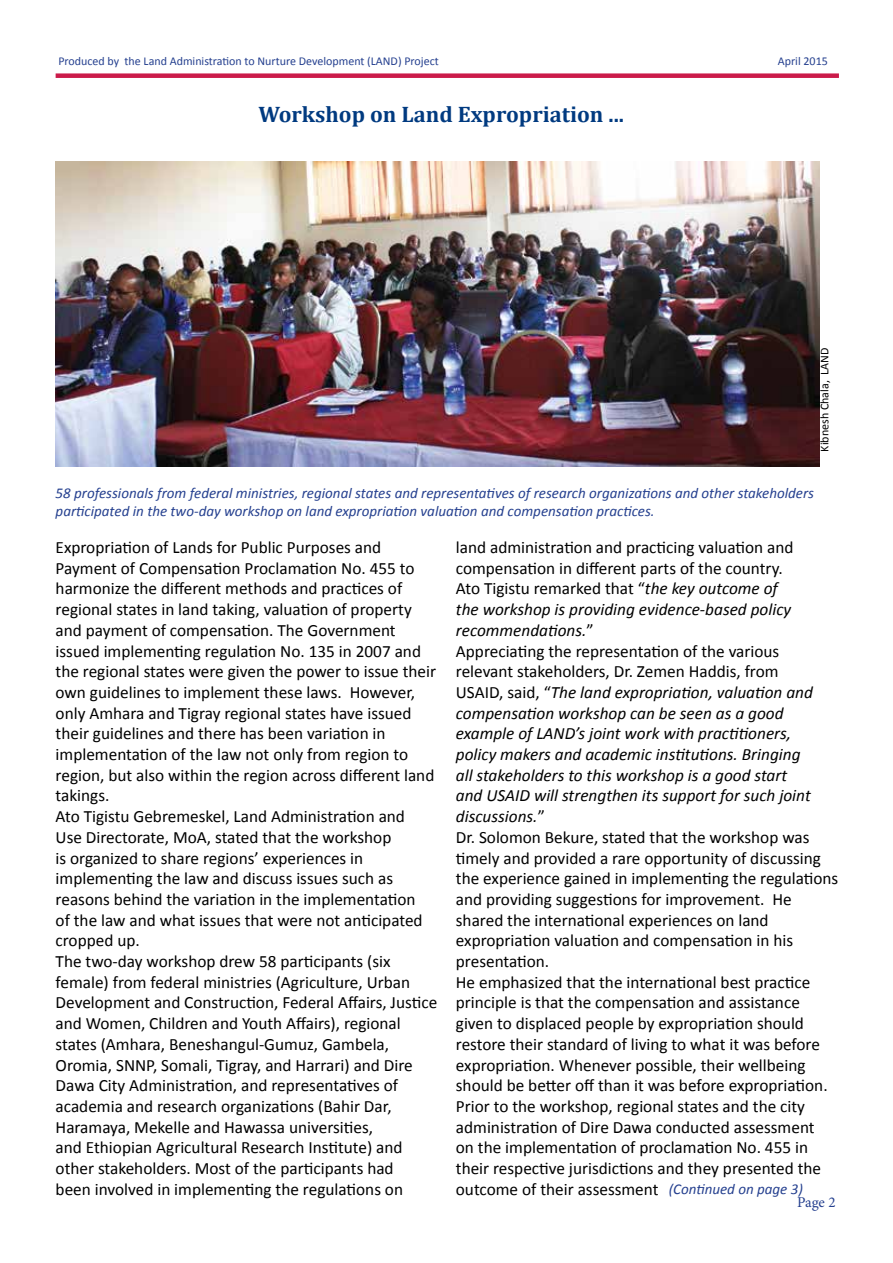
<style>
.page{position:relative;width:893px;height:1263px;background:#fff}
.page>*{position:absolute;margin:0;border:0;box-sizing:border-box;transform-origin:0 0}
.t1{font:700 22.5px "Cambria";color:#003a80}
.t2{font:17.25px/20.7px "Calibri";color:#000}
.t3{font:italic 15px/18px "Calibri";color:#25408f}
.t4{font:15px "Minion Pro";color:#25408f}
.t5{font:12px "Calibri";color:#25408f}
.t6{font:12px "Calibri";color:#000}
.s1{font-style:italic}
</style>
<div class="page">
<div style="left:56px;top:73px;width:783px;height:5px;background:#cb1b4a"></div>
<img style="left:56px;top:162px;width:764px;height:305px">
<p class="t5" style="left:58px;top:53px;width:382px">Produced by the Land Administration to Nurture Development (LAND) Project</p>
<p class="t5" style="left:778px;top:53px;width:51px">April 2015</p>
<h1 class="t1" style="left:258px;top:98px;width:367px">Workshop on Land Expropriation ...</h1>
<p class="t6" style="left:816px;top:451px;width:105px;rotate:-90deg">Kibnesh Chala, LAND</p>
<p class="t3" style="left:56px;top:483px;width:760px">58 professionals from federal ministries, regional states and representatives of research organizations and other stakeholders participated in the two-day workshop on land expropriation valuation and compensation practices.</p>
<p class="t2" style="left:56px;top:536px;width:383px">Expropriation of Lands for Public Purposes and Payment of Compensation Proclamation No. 455 to harmonize the different methods and practices of regional states in land taking, valuation of property and payment of compensation. The Government issued implementing regulation No. 135 in 2007 and the regional states were given the power to issue their own guidelines to implement these laws. However, only Amhara and Tigray regional states have issued their guidelines and there has been variation in implementation of the law not only from region to region, but also within the region across different land takings.<br>Ato Tigistu Gebremeskel, Land Administration and<br>Use Directorate, MoA, stated that the workshop<br>is organized to share regions’ experiences in implementing the law and discuss issues such as reasons behind the variation in the implementation<br>of the law and what issues that were not anticipated cropped up.<br>The two-day workshop drew 58 participants (six female) from federal ministries (Agriculture, Urban Development and Construction, Federal Affairs, Justice and Women, Children and Youth Affairs), regional states (Amhara, Beneshangul-Gumuz, Gambela, Oromia, SNNP, Somali, Tigray, and Harrari) and Dire Dawa City Administration, and representatives of academia and research organizations (Bahir Dar, Haramaya, Mekelle and Hawassa universities,<br>and Ethiopian Agricultural Research Institute) and other stakeholders. Most of the participants had<br>been involved in implementing the regulations on</p>
<p class="t2" style="left:456px;top:536px;width:384px">land administration and practicing valuation and compensation in different parts of the country.<br>Ato Tigistu remarked that “<span class="s1">the key outcome of<br>the workshop is providing evidence-based policy recommendations.</span>”<br>Appreciating the representation of the various relevant stakeholders, Dr. Zemen Haddis, from<br>USAID, said, “<span class="s1">The land expropriation, valuation and compensation workshop can be seen as a good example of LAND’s joint work with practitioners,<br>policy makers and academic institutions. Bringing<br>all stakeholders to this workshop is a good start<br>and USAID will strengthen its support for such joint discussions.</span>”<br>Dr. Solomon Bekure, stated that the workshop was timely and provided a rare opportunity of discussing the experience gained in implementing the regulations and providing suggestions for improvement. He shared the international experiences on land expropriation valuation and compensation in his presentation.<br>He emphasized that the international best practice principle is that the compensation and assistance given to displaced people by expropriation should restore their standard of living to what it was before expropriation. Whenever possible, their wellbeing should be better off than it was before expropriation.<br>Prior to the workshop, regional states and the city administration of Dire Dawa conducted assessment<br>on the implementation of proclamation No. 455 in their respective jurisdictions and they presented the outcome of their assessment</p>
<p class="t3" style="left:669px;top:1179px;width:136px">(Continued on page 3)</p>
<p class="t4" style="left:797px;top:1192px;width:40px">Page 2</p>
</div>
